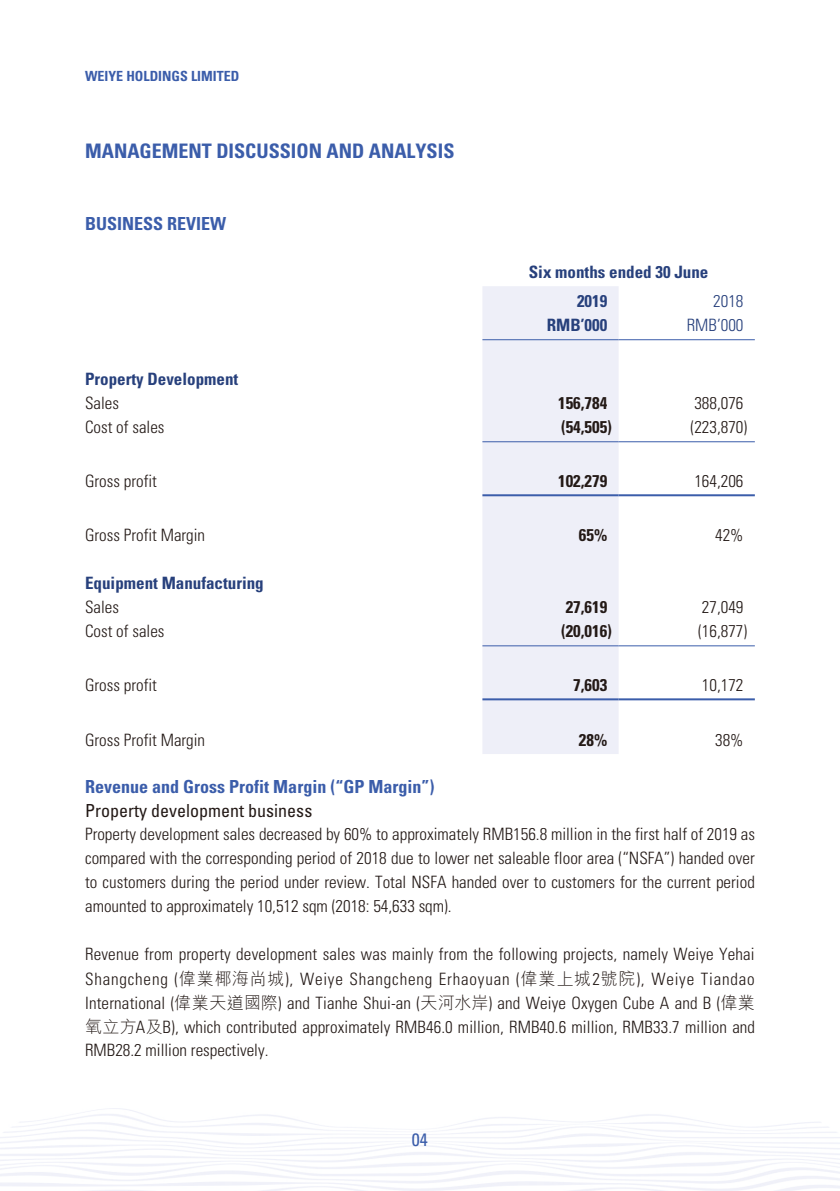
<style>
.page{position:relative;width:840px;height:1191px;background:#fff}
.page>*{position:absolute;margin:0;border:0;box-sizing:border-box;transform-origin:0 0}
.t1{font:700 condensed 20px "Univers LT Std";color:#3b5daa}
.t2{font:700 condensed 18px "Univers LT Std";color:#3b5daa}
.t3{font:condensed 18px "Univers LT Std";color:#231916}
.t4{font:condensed 18px "Univers LT Std";color:#3b5daa}
.t5{font:300 condensed 17px/24px "Univers LT Std";color:#231916;text-align:justify}
.t6{font:700 condensed 17px/29.6px "Univers LT Std";color:#27407c}
.t7{font:700 condensed 17px "Univers LT Std";color:#231916}
.t8{font:300 condensed 17px "Univers LT Std";color:#27407c}
.t9{font:700 condensed 14px "Univers LT Std";color:#3b5daa}
.s1{font-family:"M Hei HK";font-stretch:normal}
</style>
<div class="page">
<img style="left:0;top:287px;width:840px;height:904px">
<div style="left:482px;top:286px;width:136px;height:468px;background:#eeeff8"></div>
<hr style="left:482px;top:339px;width:136px;height:1px;background:#3b5daa">
<hr style="left:618px;top:339px;width:136px;height:1px;background:#3b5daa">
<hr style="left:482px;top:441px;width:136px;height:1px;background:#3b5daa">
<hr style="left:618px;top:441px;width:136px;height:1px;background:#3b5daa">
<hr style="left:482px;top:494px;width:136px;height:2px;background:#3b5daa">
<hr style="left:618px;top:494px;width:136px;height:2px;background:#3b5daa">
<hr style="left:482px;top:645px;width:136px;height:1px;background:#3b5daa">
<hr style="left:618px;top:645px;width:136px;height:1px;background:#3b5daa">
<hr style="left:482px;top:698px;width:136px;height:2px;background:#3b5daa">
<hr style="left:618px;top:698px;width:136px;height:2px;background:#3b5daa">
<p class="t9" style="left:85px;top:68px;width:155px">WEIYE HOLDINGS LIMITED</p>
<p class="t1" style="left:85px;top:139px;width:370px">MANAGEMENT DISCUSSION AND ANALYSIS</p>
<p class="t2" style="left:85px;top:213px;width:143px">BUSINESS REVIEW</p>
<p class="t6" style="left:576px;top:257px;width:133px;text-indent:-48px">Six months ended 30 June<br>2019</p>
<p class="t8" style="left:712px;top:291px;width:32px">2018</p>
<p class="t6" style="left:546px;top:310px;width:62px">RMB’000</p>
<p class="t8" style="left:686px;top:315px;width:58px">RMB’000</p>
<p class="t6" style="left:85px;top:364px;width:154px">Property Development</p>
<p class="t5" style="left:85px;top:391px;width:35px">Sales</p>
<p class="t7" style="left:558px;top:393px;width:51px">156,784</p>
<p class="t5" style="left:694px;top:391px;width:51px">388,076</p>
<p class="t5" style="left:85px;top:415px;width:81px">Cost of sales</p>
<p class="t7" style="left:560px;top:417px;width:52px">(54,505)</p>
<p class="t5" style="left:690px;top:415px;width:58px">(223,870)</p>
<p class="t5" style="left:85px;top:469px;width:73px">Gross profit</p>
<p class="t7" style="left:558px;top:471px;width:51px">102,279</p>
<p class="t5" style="left:694px;top:469px;width:51px">164,206</p>
<p class="t5" style="left:85px;top:523px;width:121px">Gross Profit Margin</p>
<p class="t7" style="left:578px;top:525px;width:30px">65%</p>
<p class="t5" style="left:714px;top:523px;width:30px">42%</p>
<p class="t6" style="left:85px;top:568px;width:180px">Equipment Manufacturing</p>
<p class="t5" style="left:85px;top:595px;width:35px">Sales</p>
<p class="t7" style="left:565px;top:597px;width:43px">27,619</p>
<p class="t5" style="left:701px;top:595px;width:43px">27,049</p>
<p class="t5" style="left:85px;top:619px;width:81px">Cost of sales</p>
<p class="t7" style="left:560px;top:621px;width:52px">(20,016)</p>
<p class="t5" style="left:697px;top:619px;width:51px">(16,877)</p>
<p class="t5" style="left:85px;top:673px;width:73px">Gross profit</p>
<p class="t7" style="left:573px;top:675px;width:35px">7,603</p>
<p class="t5" style="left:701px;top:673px;width:43px">10,172</p>
<p class="t5" style="left:85px;top:727px;width:121px">Gross Profit Margin</p>
<p class="t7" style="left:578px;top:729px;width:30px">28%</p>
<p class="t5" style="left:714px;top:727px;width:30px">38%</p>
<p class="t2" style="left:85px;top:775px;width:350px">Revenue and Gross Profit Margin (“GP Margin”)</p>
<p class="t3" style="left:85px;top:799px;width:228px">Property development business</p>
<p class="t5" style="left:85px;top:822px;width:671px">Property development sales decreased by 60% to approximately RMB156.8 million in the first half of 2019 as compared with the corresponding period of 2018 due to lower net saleable floor area (“NSFA”) handed over to customers during the period under review. Total NSFA handed over to customers for the current period amounted to approximately 10,512 sqm (2018: 54,633 sqm).</p>
<p class="t5" style="left:85px;top:942px;width:671px">Revenue from property development sales was mainly from the following projects, namely Weiye Yehai Shangcheng (<span class="s1">偉業椰海尚城</span>), Weiye Shangcheng Erhaoyuan (<span class="s1">偉業上城</span>2<span class="s1">號院</span>), Weiye Tiandao International (<span class="s1">偉業天道國際</span>) and Tianhe Shui-an (<span class="s1">天河水岸</span>) and Weiye Oxygen Cube A and B (<span class="s1">偉業氧立方</span>A<span class="s1">及</span>B), which contributed approximately RMB46.0 million, RMB40.6 million, RMB33.7 million and RMB28.2 million respectively.</p>
<p class="t4" style="left:412px;top:1128px;width:17px">04</p>
</div>
